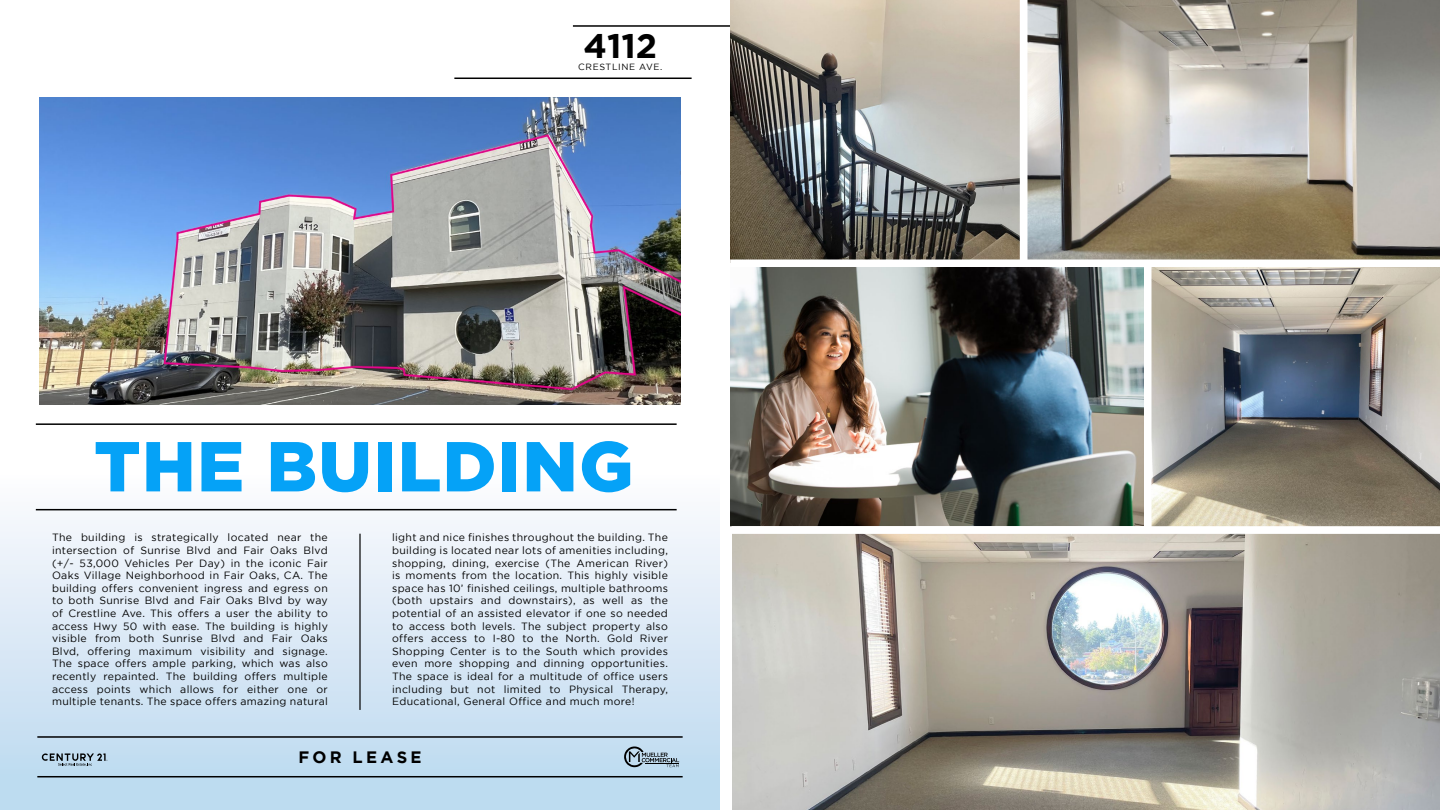
<style>
.page{position:relative;width:1440px;height:810px;background:#fff}
.page>*{position:absolute;margin:0;border:0;box-sizing:border-box;transform-origin:0 0}
.t1{font:900 70.5px "Gotham";letter-spacing:.02em;color:#05a2f7}
.t2{font:700 34.2px "Gotham";color:#000}
.t3{font:700 16.5px "Gotham";letter-spacing:.2em;color:#000}
.t4{font:10.5px/12.6px "Gotham";letter-spacing:.03em;color:#000;text-align:justify}
.t5{font:9px "Gotham";letter-spacing:.07em;color:#000}
</style>
<div class="page">
<hr style="left:573px;top:25px;width:157px;height:2px;background:#000">
<hr style="left:454px;top:78px;width:237px;height:1px;background:#000">
<div style="left:0;top:476px;width:720px;height:334px;background:linear-gradient(to bottom,#faf8fb,#b9d9ef)"></div>
<hr style="left:36px;top:423px;width:640px;height:2px;background:#000">
<hr style="left:36px;top:509px;width:640px;height:1px;background:#000">
<img style="left:40px;top:98px;width:640px;height:307px">
<hr style="left:359px;top:534px;width:1px;height:176px;background:#000">
<hr style="left:37px;top:736px;width:645px;height:2px;background:#000">
<hr style="left:37px;top:776px;width:645px;height:1px;background:#000">
<svg style="left:42px;top:753px;width:66px;height:13px"></svg>
<svg style="left:624px;top:747px;width:55px;height:20px"></svg>
<img style="left:732px;top:534px;width:707px;height:276px">
<img style="left:1027px;top:0;width:412px;height:260px">
<img style="left:730px;top:267px;width:413px;height:259px">
<img style="left:730px;top:0;width:289px;height:260px">
<img style="left:1151px;top:267px;width:288px;height:259px">
<h2 class="t2" style="left:583px;top:27px;width:75px">4112</h2>
<p class="t5" style="left:578px;top:61px;width:86px">CRESTLINE AVE.</p>
<h1 class="t1" style="left:94px;top:426px;width:541px">THE BUILDING</h1>
<p class="t4" style="left:52px;top:531px;width:277px">The building is strategically located near the intersection of Sunrise Blvd and Fair Oaks Blvd (+/- 53,000 Vehicles Per Day) in the iconic Fair Oaks Village Neighborhood in Fair Oaks, CA. The building offers convenient ingress and egress on to both Sunrise Blvd and Fair Oaks Blvd by way of Crestline Ave. This offers a user the ability to access Hwy 50 with ease. The building is highly visible from both Sunrise Blvd and Fair Oaks Blvd, offering maximum visibility and signage.<br>The space offers ample parking, which was also recently repainted. The building offers multiple access points which allows for either one or multiple tenants. The space offers amazing natural</p>
<p class="t4" style="left:392px;top:531px;width:277px">light and nice finishes throughout the building. The building is located near lots of amenities including, shopping, dining, exercise (The American River) is moments from the location. This highly visible space has 10’ finished ceilings, multiple bathrooms (both upstairs and downstairs), as well as the potential of an assisted elevator if one so needed to access both levels. The subject property also offers access to I-80 to the North. Gold River Shopping Center is to the South which provides even more shopping and dinning opportunities.<br>The space is ideal for a multitude of office users including but not limited to Physical Therapy, Educational, General Office and much more!</p>
<h3 class="t3" style="left:298px;top:747px;width:125px">FOR LEASE</h3>
</div>
